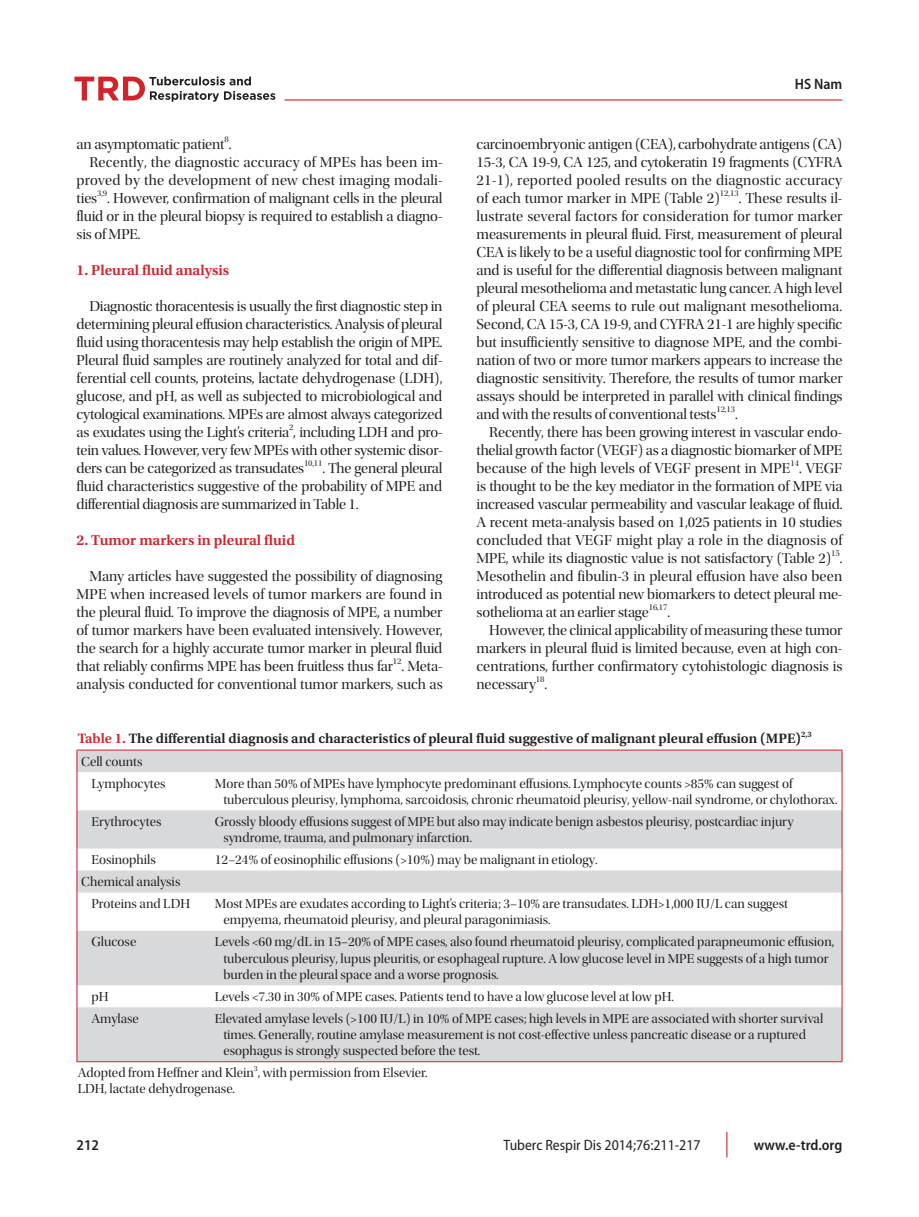
<style>
.page{position:relative;width:919px;height:1217px;background:#fff}
.page>*{position:absolute;margin:0;border:0;box-sizing:border-box;transform-origin:0 0}
.본문{font:15px/18px "Utopia Std Disp";letter-spacing:-.01em;color:#231f20;text-align:justify}
.서론1{font:600 15px "Utopia Std";color:#d1232a}
.본문-저널명{font:semi-condensed 15px "Myriad Pro";color:#231f20}
.본문-온라인{font:600 semi-condensed 15px "Myriad Pro";color:#231f20}
.본문-1저자{font:600 semi-condensed 15px "Myriad Pro";color:#231f20}
.본문-페이지번호{font:600 semi-condensed 15px "Myriad Pro";color:#231f20}
.표제목{font:600 14.25px "Utopia Std";color:#231f20}
.표내용{font:13.5px/16.2px "Utopia Std Disp";color:#231f20}
.본문-2{font:8.7px "Utopia Std Disp";letter-spacing:-.01em;color:#231f20}
.표제목-2{font:600 8.25px "Utopia Std";color:#231f20}
.표내용-2{font:7.8px "Utopia Std Disp";color:#231f20}
.s1{color:#d1232a}
</style>
<div class="page">
<svg style="left:74px;top:77px;width:201px;height:25px"></svg>
<hr style="left:284px;top:99px;width:558px;height:1px;background:#d1232a">
<svg style="left:726px;top:1131px;width:1px;height:26px"></svg>
<svg style="left:78px;top:750px;width:763px;height:311px;fill:#d8d9db"></svg>
<hr style="left:77px;top:771px;width:1px;height:39px;background:#d0121b">
<hr style="left:841px;top:771px;width:1px;height:39px;background:#d0121b">
<hr style="left:77px;top:810px;width:1px;height:38px;background:#d0121b">
<hr style="left:841px;top:810px;width:1px;height:38px;background:#d0121b">
<svg style="left:77px;top:848px;width:1px;height:44px"></svg>
<svg style="left:841px;top:848px;width:1px;height:44px"></svg>
<hr style="left:77px;top:892px;width:1px;height:38px;background:#d0121b">
<hr style="left:841px;top:892px;width:1px;height:38px;background:#d0121b">
<hr style="left:77px;top:930px;width:1px;height:55px;background:#d0121b">
<hr style="left:841px;top:930px;width:1px;height:55px;background:#d0121b">
<svg style="left:77px;top:985px;width:1px;height:22px"></svg>
<svg style="left:841px;top:985px;width:1px;height:22px"></svg>
<hr style="left:77px;top:1007px;width:1px;height:54px;background:#d0121b">
<hr style="left:841px;top:1007px;width:1px;height:54px;background:#d0121b">
<hr style="left:77px;top:1061px;width:133px;height:1px;background:#d1232a">
<hr style="left:210px;top:1061px;width:632px;height:1px;background:#d1232a">
<svg style="left:77px;top:750px;width:1px;height:21px"></svg>
<svg style="left:841px;top:750px;width:1px;height:21px"></svg>
<hr style="left:77px;top:749px;width:133px;height:1px;background:#d1232a">
<hr style="left:210px;top:749px;width:632px;height:1px;background:#d1232a">
<p class="본문-2" style="left:224px;top:134px;width:6px">8</p>
<p class="본문" style="left:77px;top:153px;width:367px;text-indent:13px">Recently, the diagnostic accuracy of MPEs has been im&shy;proved by the development of new chest imaging modali&shy;ties</p>
<p class="본문" style="left:77px;top:135px;width:156px">an asymptomatic patient .</p>
<p class="본문-2" style="left:97px;top:188px;width:12px">3,9</p>
<p class="본문" style="left:77px;top:189px;width:367px;text-indent:31px">. However, confirmation of malignant cells in the pleural fluid or in the pleural biopsy is required to establish a diagno&shy;sis of MPE.</p>
<p class="서론1" style="left:77px;top:261px;width:154px">1. Pleural fluid analysis</p>
<p class="본문" style="left:77px;top:297px;width:367px;text-indent:13px">Diagnostic thoracentesis is usually the first diagnostic step in determining pleural effusion characteristics. Analysis of pleural fluid using thoracentesis may help establish the origin of MPE.<br>Pleural fluid samples are routinely analyzed for total and dif&shy;ferential cell counts, proteins, lactate dehydrogenase (LDH), glucose, and pH, as well as subjected to microbiological and cytological examinations. MPEs are almost always categorized as exudates using the Light’s criteria , including LDH and pro-</p>
<p class="본문-2" style="left:289px;top:422px;width:6px">2</p>
<p class="본문" style="left:77px;top:441px;width:367px">tein values. However, very few MPEs with other systemic disor&shy;ders can be categorized as transudates</p>
<p class="본문-2" style="left:304px;top:458px;width:20px">10,11</p>
<p class="본문" style="left:77px;top:459px;width:367px;text-indent:246px">. The general pleural fluid characteristics suggestive of the probability of MPE and differential diagnosis are summarized in Table 1.</p>
<p class="서론1" style="left:77px;top:531px;width:220px">2. Tumor markers in pleural fluid</p>
<p class="본문" style="left:77px;top:567px;width:367px;text-indent:13px">Many articles have suggested the possibility of diagnosing MPE when increased levels of tumor markers are found in the pleural fluid. To improve the diagnosis of MPE, a number of tumor markers have been evaluated intensively. However, the search for a highly accurate tumor marker in pleural fluid that reliably confirms MPE has been fruitless thus far</p>
<p class="본문-2" style="left:393px;top:656px;width:10px">12</p>
<p class="본문" style="left:77px;top:657px;width:367px;text-align:right">. Meta-<br>analysis conducted for conventional tumor markers, such as</p>
<p class="본문-1저자" style="left:794px;top:75px;width:49px">HS Nam</p>
<p class="본문" style="left:476px;top:135px;width:367px">carcinoembryonic antigen (CEA), carbohydrate antigens (CA)<br>15-3, CA 19-9, CA 125, and cytokeratin 19 fragments (CYFRA 21-1), reported pooled results on the diagnostic accuracy of each tumor marker in MPE (Table 2)</p>
<p class="본문-2" style="left:719px;top:188px;width:21px">12,13</p>
<p class="본문" style="left:476px;top:189px;width:367px;text-indent:262px">. These results il&shy;lustrate several factors for consideration for tumor marker measurements in pleural fluid. First, measurement of pleural CEA is likely to be a useful diagnostic tool for confirming MPE and is useful for the differential diagnosis between malignant pleural mesothelioma and metastatic lung cancer. A high level of pleural CEA seems to rule out malignant mesothelioma.<br>Second, CA 15-3, CA 19-9, and CYFRA 21-1 are highly specific but insufficiently sensitive to diagnose MPE, and the combi&shy;nation of two or more tumor markers appears to increase the diagnostic sensitivity. Therefore, the results of tumor marker assays should be interpreted in parallel with clinical findings and with the results of conventional tests</p>
<p class="본문-2" style="left:716px;top:404px;width:20px">12,13</p>
<p class="본문" style="left:735px;top:405px;width:4px">.</p>
<p class="본문" style="left:476px;top:423px;width:367px;text-indent:13px">Recently, there has been growing interest in vascular endo&shy;thelial growth factor (VEGF) as a diagnostic biomarker of MPE because of the high levels of VEGF present in MPE</p>
<p class="본문-2" style="left:790px;top:458px;width:10px">14</p>
<p class="본문" style="left:476px;top:459px;width:367px;text-indent:323px">. VEGF is thought to be the key mediator in the formation of MPE via increased vascular permeability and vascular leakage of fluid.<br>A recent meta-analysis based on 1,025 patients in 10 studies concluded that VEGF might play a role in the diagnosis of MPE, while its diagnostic value is not satisfactory (Table 2)</p>
<p class="본문-2" style="left:831px;top:548px;width:10px">15</p>
<p class="본문" style="left:476px;top:549px;width:367px;text-indent:363px">.<br>Mesothelin and fibulin-3 in pleural effusion have also been introduced as potential new biomarkers to detect pleural me&shy;sothelioma at an earlier stage</p>
<p class="본문-2" style="left:648px;top:602px;width:20px">16,17</p>
<p class="본문" style="left:667px;top:603px;width:4px">.</p>
<p class="본문" style="left:476px;top:621px;width:367px;text-indent:13px">However, the clinical applicability of measuring these tumor markers in pleural fluid is limited because, even at high con&shy;centrations, further confirmatory cytohistologic diagnosis is necessary</p>
<p class="본문-2" style="left:536px;top:674px;width:10px">18</p>
<p class="본문" style="left:544px;top:675px;width:4px">.</p>
<p class="표제목" style="left:78px;top:730px;width:724px"><span class="s1">Table 1.</span> The differential diagnosis and characteristics of pleural fluid suggestive of malignant pleural effusion (MPE)</p>
<p class="표제목-2" style="left:801px;top:729px;width:12px">2,3</p>
<p class="표내용" style="left:81px;top:753px;width:63px">Cell counts</p>
<p class="표내용" style="left:91px;top:775px;width:76px">Lymphocytes</p>
<p class="표내용" style="left:223px;top:775px;width:615px;text-indent:-9px">More than 50% of MPEs have lymphocyte predominant effusions. Lymphocyte counts &gt;85% can suggest of tuberculous pleurisy, lymphoma, sarcoidosis, chronic rheumatoid pleurisy, yellow-nail syndrome, or chylothorax.</p>
<p class="표내용" style="left:91px;top:813px;width:72px">Erythrocytes</p>
<p class="표내용" style="left:223px;top:813px;width:571px;text-indent:-9px">Grossly bloody effusions suggest of MPE but also may indicate benign asbestos pleurisy, postcardiac injury syndrome, trauma, and pulmonary infarction.</p>
<p class="표내용" style="left:91px;top:851px;width:66px">Eosinophils</p>
<p class="표내용" style="left:215px;top:851px;width:384px">12–24% of eosinophilic effusions (&gt;10%) may be malignant in etiology.</p>
<p class="표내용" style="left:81px;top:873px;width:101px">Chemical analysis</p>
<p class="표내용" style="left:91px;top:895px;width:100px">Proteins and LDH</p>
<p class="표내용" style="left:223px;top:895px;width:566px;text-indent:-9px">Most MPEs are exudates according to Light’s criteria; 3–10% are transudates. LDH&gt;1,000 IU/L can suggest empyema, rheumatoid pleurisy, and pleural paragonimiasis.</p>
<p class="표내용" style="left:91px;top:933px;width:46px">Glucose</p>
<p class="표내용" style="left:223px;top:933px;width:612px;text-indent:-9px">Levels &lt;60 mg/dL in 15–20% of MPE cases, also found rheumatoid pleurisy, complicated parapneumonic effusion, tuberculous pleurisy, lupus pleuritis, or esophageal rupture. A low glucose level in MPE suggests of a high tumor burden in the pleural space and a worse prognosis.</p>
<p class="표내용" style="left:91px;top:988px;width:19px">pH</p>
<p class="표내용" style="left:215px;top:988px;width:460px">Levels &lt;7.30 in 30% of MPE cases. Patients tend to have a low glucose level at low pH.</p>
<p class="표내용" style="left:91px;top:1010px;width:49px">Amylase</p>
<p class="표내용" style="left:223px;top:1010px;width:601px;text-indent:-9px">Elevated amylase levels (&gt;100 IU/L) in 10% of MPE cases; high levels in MPE are associated with shorter survival times. Generally, routine amylase measurement is not cost-effective unless pancreatic disease or a ruptured esophagus is strongly suspected before the test.</p>
<p class="표내용" style="left:78px;top:1064px;width:351px">Adopted from Heffner and Klein , with permission from Elsevier.</p>
<p class="표내용-2" style="left:254px;top:1063px;width:5px">3</p>
<p class="표내용" style="left:78px;top:1080px;width:159px">LDH, lactate dehydrogenase.</p>
<p class="본문-페이지번호" style="left:77px;top:1134px;width:24px">212</p>
<p class="본문-저널명" style="left:503px;top:1135px;width:198px">Tuberc Respir Dis 2014;76:211-217</p>
<p class="본문-온라인" style="left:753px;top:1134px;width:90px">www.e-trd.org</p>
</div>
